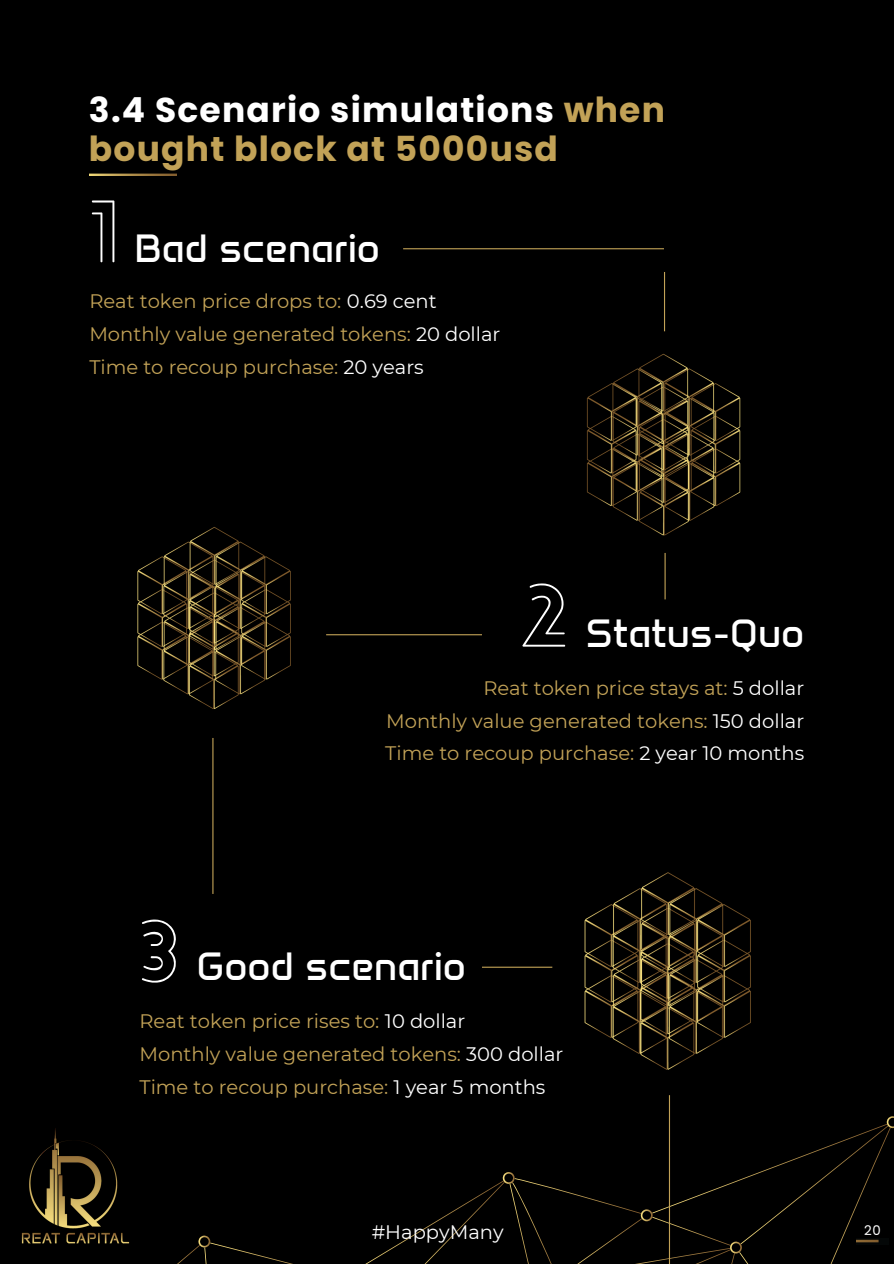
<style>
.page{position:relative;width:894px;height:1264px;background:#fff}
.page>*{position:absolute;margin:0;border:0;box-sizing:border-box;transform-origin:0 0}
.t1{font:300 83.7px "Lovelo Line";color:#fff}
.t2{font:39.6px "Anta";color:#fff}
.t3{font:700 34.5px/39.3px "Poppins";letter-spacing:.035em;color:#c2a257}
.t4{font:19.5px "Montserrat";color:#c2a257}
.t5{font:19.5px "Montserrat";color:#fff}
.t6{font:13.35px "Poppins";color:#fff}
.s1{color:#fff}
</style>
<div class="page">
<div style="left:0;top:0;width:893px;height:1263px;background:#000"></div>
<svg style="left:178px;top:1235px;width:111px;height:28px"></svg>
<svg style="left:367px;top:1116px;width:526px;height:147px"></svg>
<div style="left:854px;top:1229px;width:35px;height:34px;background:#000"></div>
<img style="left:89px;top:173px;width:87px;height:2px">
<img style="left:21px;top:1128px;width:109px;height:116px">
<div style="left:865px;top:1218px;width:16px;height:31px;background:#000"></div>
<img style="left:856px;top:1239px;width:23px;height:4px">
<img style="left:586px;top:313px;width:155px;height:287px">
<hr style="left:403px;top:248px;width:260px;height:1px;background:#c2a257">
<hr style="left:663px;top:272px;width:2px;height:59px;background:#c2a257">
<hr style="left:664px;top:553px;width:1px;height:46px;background:#c2a257">
<img style="left:137px;top:527px;width:222px;height:343px">
<hr style="left:326px;top:634px;width:156px;height:1px;background:#c2a257">
<hr style="left:212px;top:738px;width:1px;height:155px;background:#c2a257">
<img style="left:516px;top:872px;width:235px;height:198px">
<hr style="left:482px;top:966px;width:70px;height:1px;background:#c2a257">
<hr style="left:668px;top:1095px;width:1px;height:168px;background:#c2a257">
<p class="t3" style="left:89px;top:90px;width:577px"><span class="s1">3.4 Scenario simulations</span> when bought block at 5000usd</p>
<p class="t1" style="left:89px;top:198px;width:33px">1</p>
<p class="t2" style="left:134px;top:226px;width:247px">Bad scenario</p>
<p class="t4" style="left:89px;top:289px;width:349px">Reat token price drops to: <span class="s1">0.69 cent</span></p>
<p class="t4" style="left:89px;top:322px;width:412px">Monthly value generated tokens: <span class="s1">20 dollar</span></p>
<p class="t4" style="left:89px;top:355px;width:336px">Time to recoup purchase: <span class="s1">20 years</span></p>
<p class="t1" style="left:522px;top:582px;width:48px">2</p>
<p class="t4" style="left:483px;top:676px;width:322px">Reat token price stays at: <span class="s1">5 dollar</span></p>
<p class="t4" style="left:386px;top:709px;width:419px">Monthly value generated tokens: <span class="s1">150 dollar</span></p>
<p class="t4" style="left:385px;top:741px;width:420px">Time to recoup purchase: <span class="s1">2 year 10 months</span></p>
<p class="t2" style="left:585px;top:611px;width:220px">Status-Quo</p>
<p class="t1" style="left:139px;top:918px;width:41px">3</p>
<p class="t2" style="left:197px;top:944px;width:270px">Good scenario</p>
<p class="t4" style="left:139px;top:1009px;width:327px">Reat token price rises to: <span class="s1">10 dollar</span></p>
<p class="t4" style="left:139px;top:1042px;width:425px">Monthly value generated tokens: <span class="s1">300 dollar</span></p>
<p class="t4" style="left:139px;top:1074px;width:407px">Time to recoup purchase: <span class="s1">1 year 5 months</span></p>
<h1 class="t5" style="left:371px;top:1219px;width:133px">#HappyMany</h1>
<p class="t6" style="left:864px;top:1221px;width:18px">20</p>
</div>
